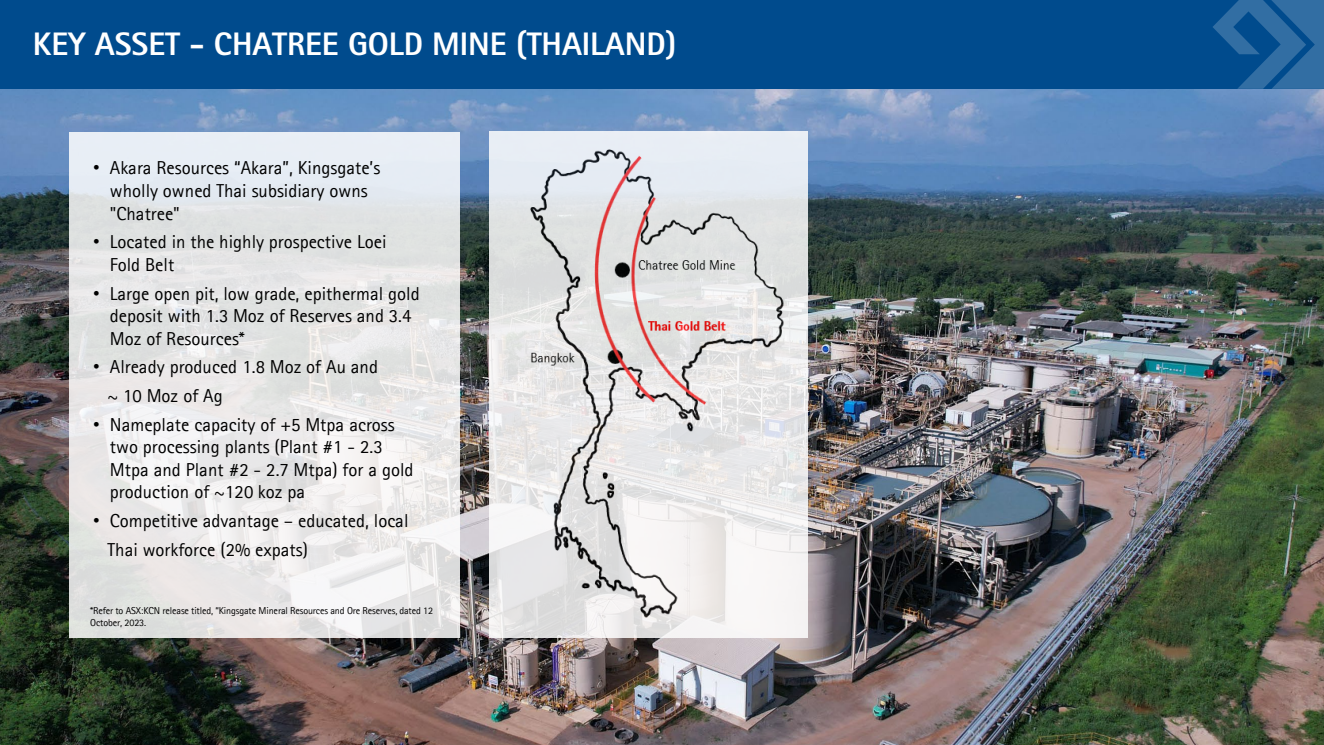
<style>
.page{position:relative;width:1324px;height:745px;background:#fff}
.page>*{position:absolute;margin:0;border:0;box-sizing:border-box;transform-origin:0 0}
.t1{font:800 32.5px "Agfa Rotis Sans Serif";letter-spacing:-.005em;color:#fff}
.t2{font:18.75px/22.5px "Agfa Rotis Sans Serif";color:#000}
.t3{font:10px/12px "Agfa Rotis Sans Serif";letter-spacing:-.015em;color:#000}
.s1{font-family:"Arial"}
</style>
<div class="page">
<img style="left:0;top:89px;width:1323px;height:655px">
<div style="left:0;top:0;width:1323px;height:89px;background:#004b8d"></div>
<svg style="left:1213px;top:0;width:110px;height:89px"></svg>
<div style="left:69px;top:133px;width:390px;height:505px;background:#fff;opacity:.85"></div>
<img style="left:489px;top:132px;width:318px;height:505px">
<h2 class="t1" style="left:33px;top:23px;width:645px">KEY ASSET - CHATREE GOLD MINE (THAILAND)</h2>
<p class="t2" style="left:110px;top:156px;width:272px;text-indent:-17px"><span class="s1">•</span> Akara Resources “Akara”, Kingsgate’s wholly owned Thai subsidiary owns "Chatree"</p>
<p class="t2" style="left:110px;top:230px;width:278px;text-indent:-17px"><span class="s1">•</span> Located in the highly prospective Loei<br>Fold Belt</p>
<p class="t2" style="left:110px;top:282px;width:311px;text-indent:-17px"><span class="s1">•</span> Large open pit, low grade, epithermal gold deposit with 1.3 Moz of Reserves and 3.4<br>Moz of Resources*</p>
<p class="t2" style="left:93px;top:355px;width:286px"><span class="s1">•</span> Already produced 1.8 Moz of Au and</p>
<p class="t2" style="left:108px;top:384px;width:117px">~ 10 Moz of Ag</p>
<p class="t2" style="left:110px;top:413px;width:305px;text-indent:-17px"><span class="s1">•</span> Nameplate capacity of +5 Mtpa across two processing plants (Plant #1 - 2.3<br>Mtpa and Plant #2 - 2.7 Mtpa) for a gold production of ~120 koz pa</p>
<p class="t2" style="left:93px;top:509px;width:317px"><span class="s1">•</span> Competitive advantage – educated, local</p>
<p class="t2" style="left:108px;top:538px;width:202px">Thai workforce (2% expats)</p>
<p class="t3" style="left:90px;top:604px;width:344px">*Refer to ASX:KCN release titled, “Kingsgate Mineral Resources and Ore Reserves, dated 12<br>October, 2023.</p>
</div>
